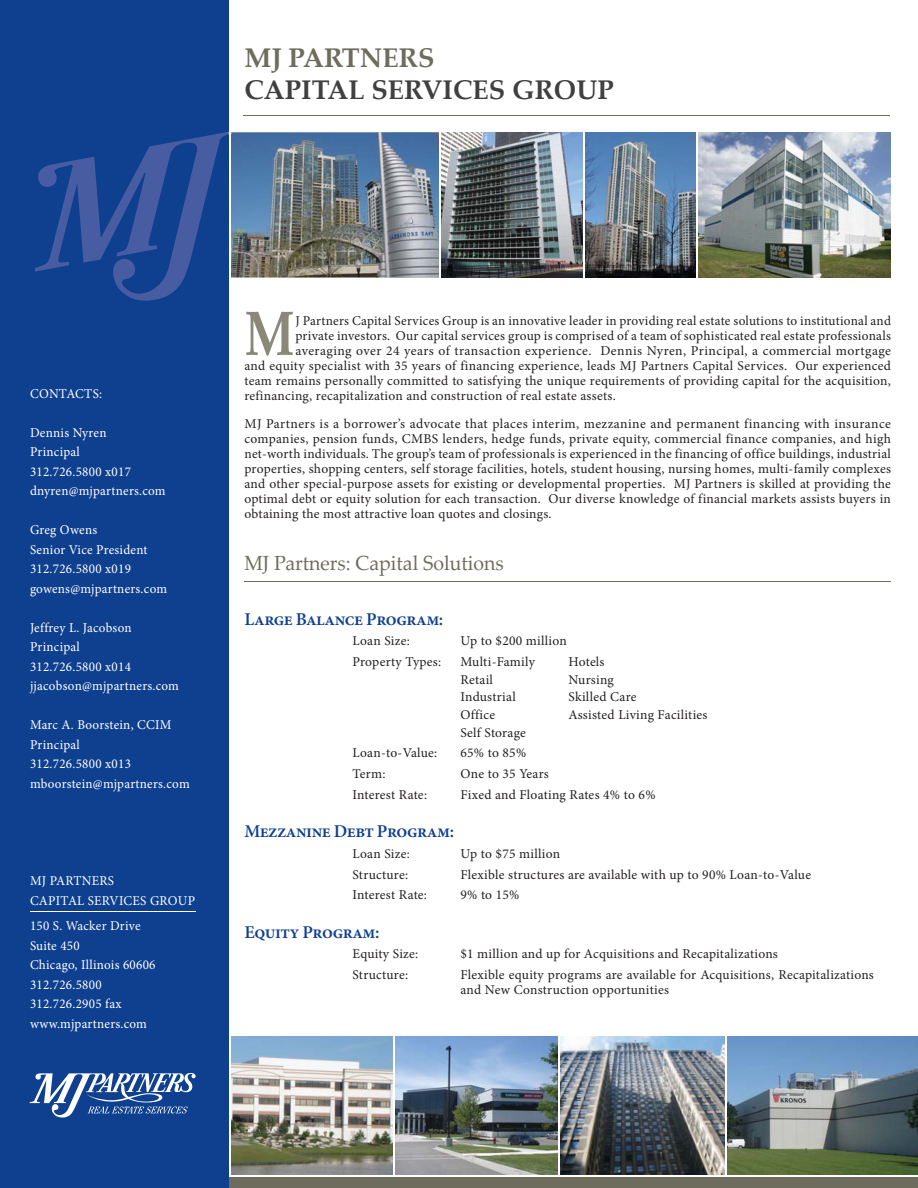
<style>
.page{position:relative;width:918px;height:1188px;background:#fff}
.page>*{position:absolute;margin:0;border:0;box-sizing:border-box;transform-origin:0 0}
.t1{font:700 62.55px "Palatino Linotype";color:#898879;scale:.8 1}
.t2{font:700 27px "Palatino Linotype";color:#404041}
.t3{font:700 27px "Palatino Linotype";color:#6d6c5d}
.t4{font:20.4px "Palatino Linotype";color:#6d6c5d;scale:.95 1}
.t5{font:600 18px "Minion Pro";letter-spacing:-.03em;color:#0f408f}
.t6{font:13.5px/15px "Minion Pro";letter-spacing:.02em;color:#231f20;text-align:justify}
.t7{font:13.5px/19.5px "Minion Pro";letter-spacing:.02em;color:#fff}
</style>
<div class="page">
<div style="left:0;top:0;width:230px;height:1188px;background:#0f408f"></div>
<hr style="left:243px;top:115px;width:647px;height:1px;background:#6d6c5d">
<img style="left:727px;top:1037px;width:191px;height:138px">
<img style="left:231px;top:1037px;width:162px;height:138px">
<img style="left:395px;top:1037px;width:163px;height:138px">
<img style="left:560px;top:1037px;width:165px;height:138px">
<svg style="left:30px;top:1073px;width:166px;height:45px"></svg>
<hr style="left:244px;top:581px;width:647px;height:1px;background:#6d6c5d">
<img style="left:232px;top:132px;width:464px;height:146px">
<hr style="left:439px;top:131px;width:1px;height:147px;background:#fff">
<hr style="left:30px;top:911px;width:166px;height:1px;background:#fff">
<hr style="left:229px;top:0;width:1px;height:1188px;background:#fff">
<div style="left:230px;top:1176px;width:688px;height:12px;background:#6d6c5d"></div>
<hr style="left:230px;top:1175px;width:688px;height:2px;background:#fff">
<img style="left:698px;top:132px;width:193px;height:146px">
<hr style="left:583px;top:130px;width:1px;height:148px;background:#fff">
<svg style="left:35px;top:131px;width:197px;height:170px"></svg>
<h2 class="t3" style="left:244px;top:47px;width:192px">MJ PARTNERS</h2>
<h2 class="t2" style="left:244px;top:79px;width:371px">CAPITAL SERVICES GROUP</h2>
<p class="t7" style="left:30px;top:385px;width:74px">CONTACTS:</p>
<p class="t7" style="left:30px;top:424px;width:137px">Dennis Nyren<br>Principal<br>312.726.5800 x017 dnyren@mjpartners.com</p>
<p class="t7" style="left:30px;top:521px;width:139px">Greg Owens<br>Senior Vice President<br>312.726.5800 x019 gowens@mjpartners.com</p>
<p class="t7" style="left:30px;top:619px;width:151px">Jeffrey L. Jacobson<br>Principal<br>312.726.5800 x014 jjacobson@mjpartners.com</p>
<p class="t7" style="left:30px;top:716px;width:161px">Marc A. Boorstein, CCIM<br>Principal<br>312.726.5800 x013 mboorstein@mjpartners.com</p>
<p class="t7" style="left:30px;top:872px;width:167px">MJ PARTNERS<br>CAPITAL SERVICES GROUP</p>
<p class="t7" style="left:30px;top:917px;width:127px">150 S. Wacker Drive<br>Suite 450<br>Chicago, Illinois 60606<br>312.726.5800<br>312.726.2905 fax www.mjpartners.com</p>
<h1 class="t1" style="left:244px;top:309px;width:64px">M</h1>
<p class="t6" style="left:296px;top:314px;width:597px">J Partners Capital Services Group is an innovative leader in providing real estate solutions to institutional and</p>
<p class="t6" style="left:296px;top:329px;width:597px">private investors. Our capital services group is comprised of a team of sophisticated real estate professionals</p>
<p class="t6" style="left:296px;top:344px;width:597px">averaging over 24 years of transaction experience. Dennis Nyren, Principal, a commercial mortgage</p>
<p class="t6" style="left:244px;top:359px;width:648px">and equity specialist with 35 years of financing experience, leads MJ Partners Capital Services. Our experienced</p>
<p class="t6" style="left:244px;top:374px;width:648px">team remains personally committed to satisfying the unique requirements of providing capital for the acquisition,</p>
<p class="t6" style="left:244px;top:389px;width:373px">refinancing, recapitalization and construction of real estate assets.</p>
<p class="t6" style="left:244px;top:418px;width:648px">MJ Partners is a borrower’s advocate that places interim, mezzanine and permanent financing with insurance companies, pension funds, CMBS lenders, hedge funds, private equity, commercial finance companies, and high net-worth individuals. The group’s team of professionals is experienced in the financing of office buildings, industrial properties, shopping centers, self storage facilities, hotels, student housing, nursing homes, multi-family complexes and other special-purpose assets for existing or developmental properties. MJ Partners is skilled at providing the optimal debt or equity solution for each transaction. Our diverse knowledge of financial markets assists buyers in obtaining the most attractive loan quotes and closings.</p>
<h3 class="t4" style="left:244px;top:555px;width:275px">MJ Partners: Capital Solutions</h3>
<h3 class="t5" style="left:244px;top:608px;width:200px">Large Balance Program:</h3>
<p class="t6" style="left:352px;top:635px;width:59px">Loan Size:</p>
<p class="t6" style="left:460px;top:635px;width:108px">Up to $200 million</p>
<p class="t6" style="left:352px;top:655px;width:90px">Property Types:</p>
<p class="t6" style="left:460px;top:655px;width:76px">Multi-Family</p>
<p class="t6" style="left:568px;top:655px;width:38px">Hotels</p>
<p class="t6" style="left:460px;top:673px;width:34px">Retail</p>
<p class="t6" style="left:568px;top:673px;width:47px">Nursing</p>
<p class="t6" style="left:460px;top:691px;width:57px">Industrial</p>
<p class="t6" style="left:568px;top:691px;width:70px">Skilled Care</p>
<p class="t6" style="left:460px;top:708px;width:36px">Office</p>
<p class="t6" style="left:568px;top:708px;width:141px">Assisted Living Facilities</p>
<p class="t6" style="left:460px;top:726px;width:67px">Self Storage</p>
<p class="t6" style="left:352px;top:747px;width:86px">Loan-to-Value:</p>
<p class="t6" style="left:460px;top:747px;width:67px">65% to 85%</p>
<p class="t6" style="left:352px;top:768px;width:35px">Term:</p>
<p class="t6" style="left:460px;top:768px;width:90px">One to 35 Years</p>
<p class="t6" style="left:352px;top:788px;width:76px">Interest Rate:</p>
<p class="t6" style="left:461px;top:788px;width:197px">Fixed and Floating Rates 4% to 6%</p>
<h3 class="t5" style="left:244px;top:821px;width:211px">Mezzanine Debt Program:</h3>
<p class="t6" style="left:352px;top:847px;width:59px">Loan Size:</p>
<p class="t6" style="left:460px;top:847px;width:101px">Up to $75 million</p>
<p class="t6" style="left:352px;top:868px;width:57px">Structure:</p>
<p class="t6" style="left:460px;top:868px;width:352px">Flexible structures are available with up to 90% Loan-to-Value</p>
<p class="t6" style="left:352px;top:889px;width:76px">Interest Rate:</p>
<p class="t6" style="left:460px;top:889px;width:61px">9% to 15%</p>
<h3 class="t5" style="left:244px;top:921px;width:137px">Equity Program:</h3>
<p class="t6" style="left:352px;top:948px;width:67px">Equity Size:</p>
<p class="t6" style="left:460px;top:948px;width:319px">$1 million and up for Acquisitions and Recapitalizations</p>
<p class="t6" style="left:352px;top:969px;width:57px">Structure:</p>
<p class="t6" style="left:460px;top:969px;width:415px">Flexible equity programs are available for Acquisitions, Recapitalizations and New Construction opportunities</p>
</div>
